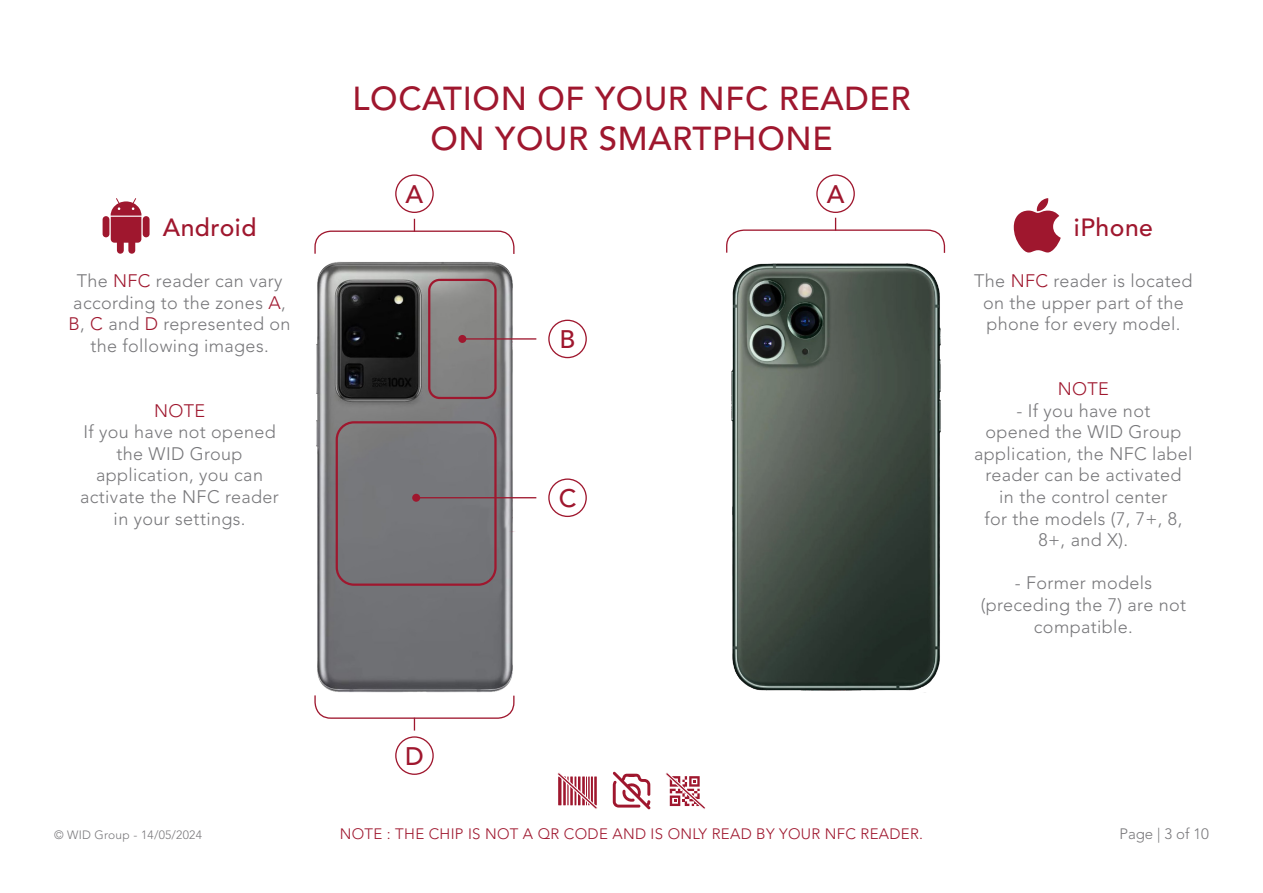
<style>
.page{position:relative;width:1263px;height:893px;background:#fff}
.page>*{position:absolute;margin:0;border:0;box-sizing:border-box;transform-origin:0 0}
.t1{font:500 33px/39.6px "Avenir LT Std";letter-spacing:.02em;color:#9f172e;text-align:center}
.t2{font:500 25.2px "Avenir LT Std";color:#9f172e}
.t3{font:500 24.75px "Avenir LT Std";letter-spacing:.02em;color:#9f172e}
.t4{font:300 18px/21.6px "Avenir LT Std";letter-spacing:.02em;color:#77777a;text-align:center}
.t5{font:300 18px "Avenir LT Std";color:#9f172e}
.t6{font:300 15px "Avenir LT Std";letter-spacing:.02em;color:#9f172e}
.t7{font:300 15px "Avenir LT Std";color:#79787b}
.t8{font:300 12px "Avenir LT Std";letter-spacing:.02em;color:#79787b}
.s1{color:#9f172e}
</style>
<div class="page">
<img style="left:316px;top:261px;width:202px;height:432px">
<div style="left:548px;top:478px;width:39px;height:39px;border:1px solid #9f172e;border-radius:50%"></div>
<div style="left:548px;top:320px;width:39px;height:38px;border:1px solid #9f172e;border-radius:50%"></div>
<hr style="left:416px;top:497px;width:120px;height:1px;background:#9f172e">
<hr style="left:462px;top:338px;width:74px;height:2px;background:#9f172e">
<div style="left:412px;top:494px;width:8px;height:8px;background:#9f172e;border-radius:50%"></div>
<div style="left:458px;top:335px;width:8px;height:8px;background:#9f172e;border-radius:50%"></div>
<div style="left:428px;top:279px;width:69px;height:120px;border:2px solid #9f172e;border-radius:10px"></div>
<div style="left:336px;top:421px;width:161px;height:165px;border:2px solid #9f172e;border-radius:17px"></div>
<div style="left:395px;top:174px;width:39px;height:39px;border:1px solid #9f172e;border-radius:50%"></div>
<div style="left:816px;top:174px;width:39px;height:39px;border:1px solid #9f172e;border-radius:50%"></div>
<svg style="left:314px;top:219px;width:201px;height:35px"></svg>
<svg style="left:726px;top:218px;width:220px;height:35px"></svg>
<div style="left:395px;top:736px;width:39px;height:39px;border:1px solid #9f172e;border-radius:50%"></div>
<svg style="left:314px;top:695px;width:201px;height:36px"></svg>
<svg style="left:1014px;top:198px;width:47px;height:55px"></svg>
<svg style="left:103px;top:198px;width:47px;height:56px"></svg>
<svg style="left:612px;top:772px;width:38px;height:37px"></svg>
<svg style="left:557px;top:772px;width:40px;height:37px"></svg>
<svg style="left:666px;top:772px;width:40px;height:37px"></svg>
<img style="left:731px;top:263px;width:210px;height:430px">
<p class="t1" style="left:352px;top:80px;width:559px">LOCATION OF YOUR NFC READER<br>ON YOUR SMARTPHONE</p>
<p class="t2" style="left:406px;top:180px;width:19px">A</p>
<p class="t2" style="left:827px;top:180px;width:19px">A</p>
<p class="t3" style="left:163px;top:213px;width:95px">Android</p>
<p class="t3" style="left:1074px;top:213px;width:81px">iPhone</p>
<p class="t4" style="left:68px;top:270px;width:224px">The <span class="s1">NFC</span> reader can vary according to the zones <span class="s1">A</span>,<br><span class="s1">B</span>, <span class="s1">C</span> and <span class="s1">D</span> represented on the following images.</p>
<p class="t4" style="left:80px;top:400px;width:200px"><span class="s1">NOTE<br></span>If you have not opened the WID Group application, you can activate the NFC reader in your settings.</p>
<p class="t2" style="left:405px;top:742px;width:20px">D</p>
<p class="t2" style="left:560px;top:325px;width:17px">B</p>
<p class="t2" style="left:559px;top:484px;width:19px">C</p>
<p class="t4" style="left:974px;top:270px;width:220px">The <span class="s1">NFC</span> reader is located on the upper part of the phone for every model.</p>
<p class="t5" style="left:1058px;top:378px;width:53px">NOTE</p>
<p class="t4" style="left:974px;top:400px;width:220px">- If you have not<br>opened the WID Group application, the NFC label reader can be activated<br>in the control center<br>for the models (7, 7+, 8,<br>8+, and X).</p>
<p class="t4" style="left:981px;top:572px;width:207px">- Former models (preceding the 7) are not compatible.</p>
<p class="t8" style="left:54px;top:828px;width:149px">© WID Group - 14/05/2024</p>
<p class="t7" style="left:1119px;top:825px;width:91px">Page | 3 of 10</p>
<p class="t6" style="left:340px;top:825px;width:585px">NOTE : THE CHIP IS NOT A QR CODE AND IS ONLY READ BY YOUR NFC READER.</p>
</div>
